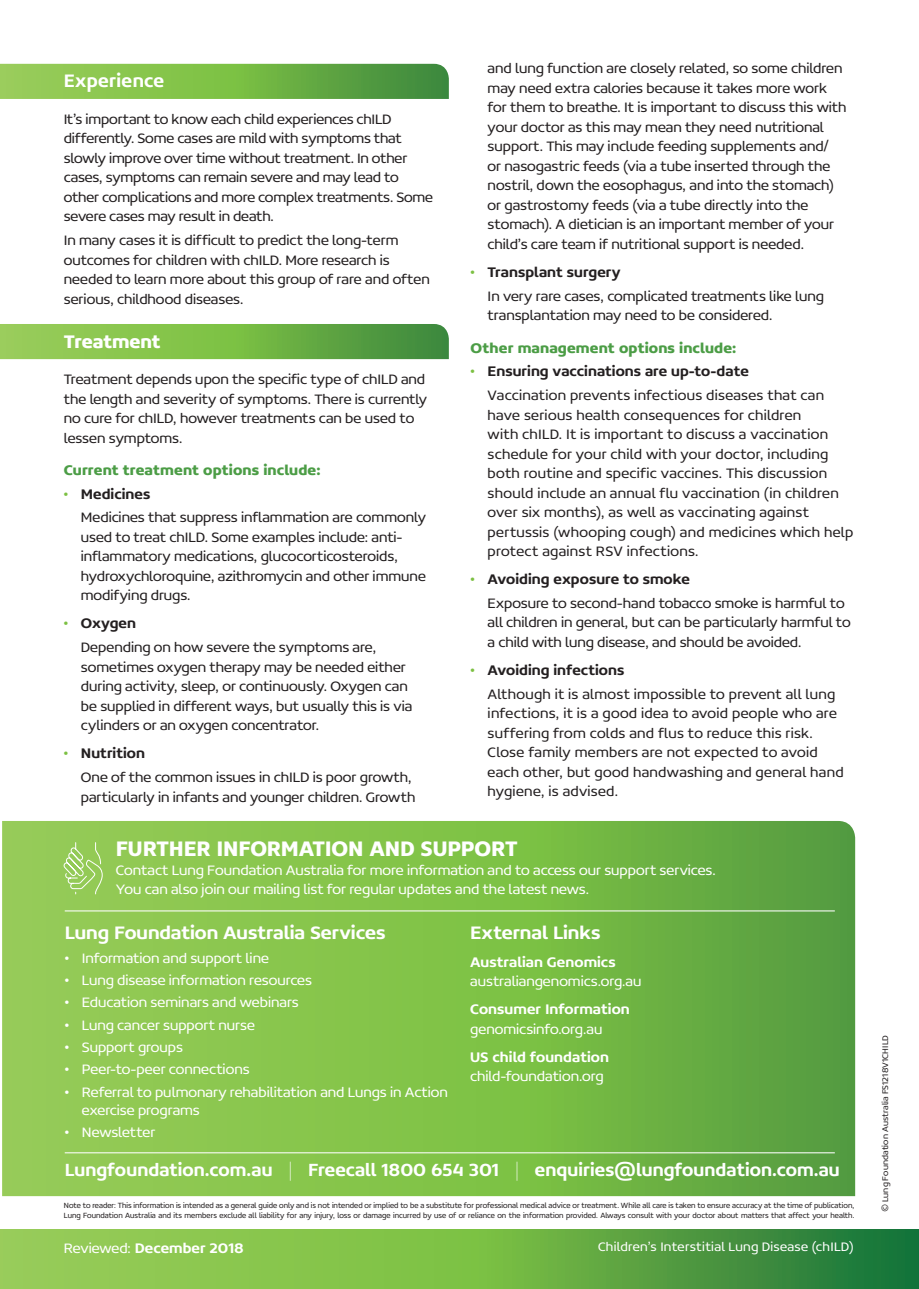
<style>
.page{position:relative;width:919px;height:1289px;background:#fff}
.page>*{position:absolute;margin:0;border:0;box-sizing:border-box;transform-origin:0 0}
.t1{font:700 22.5px "Concord W00";letter-spacing:-.01em;color:#fff;scale:.95 1}
.Body_Bullet_Points{font:500 19.5px "Concord W00";color:#fff}
.Heading{font:500 19.5px "Concord W00";letter-spacing:.02em;color:#fff}
.Heading-2{font:700 19.5px "Concord W00";color:#fff}
.Heading-3{font:500 19.05px "Concord W00";letter-spacing:.005em;color:#fff}
.Body{font:300 15px/19.5px "Concord W00";color:#231f20}
.Body-2{font:300 15px/19.5px "Concord W00";letter-spacing:.02em;color:#231f20}
.Body-3{font:300 15px/18px "Concord W00";color:#fff}
.Body-4{font:500 15px "Concord W00";letter-spacing:.005em;color:#231f20}
.Paragraph_Style_1{font:300 15px/19.5px "Concord W00";color:#fff}
.Body-5{font:700 15px "Concord W00";letter-spacing:.005em;color:#4c9d46}
.Paragraph_Style_1-2{font:500 15px/19.5px "Concord W00";letter-spacing:.005em;color:#fff}
.Body-6{font:500 15px "Concord W00";letter-spacing:.005em;color:#fff}
.t2{font:300 13.5px "Concord W00";letter-spacing:.02em;color:#fff}
.Body-7{font:300 9px "Concord W00";letter-spacing:.015em;color:#231f20}
.t3{font:300 8.25px/10.5px "Concord W00";letter-spacing:.005em;color:#231f20;scale:.95 1}
.s1{font-weight:300;color:#7cc042}
.s2{font-weight:500}
.s3{font-weight:300}
.s4{font-weight:100}
</style>
<div class="page">
<svg style="left:0;top:1229px;width:918px;height:59px;background:#6bb047"></svg>
<svg style="left:2px;top:821px;width:853px;height:375px;background:#7cbc49"></svg>
<hr style="left:65px;top:910px;width:769px;height:1px;background:#fff">
<svg style="left:63px;top:841px;width:40px;height:53px;background:#a2d16e"></svg>
<svg style="left:0;top:64px;width:449px;height:35px;background:#74b549"></svg>
<svg style="left:0;top:324px;width:449px;height:35px;background:#74b549"></svg>
<hr style="left:65px;top:1152px;width:769px;height:1px;background:#fff">
<p class="Heading" style="left:64px;top:69px;width:102px">Experience</p>
<p class="Body" style="left:64px;top:109px;width:371px">It’s important to know each child experiences chILD differently. Some cases are mild with symptoms that slowly improve over time without treatment. In other cases, symptoms can remain severe and may lead to other complications and more complex treatments. Some severe cases may result in death.</p>
<p class="Body" style="left:64px;top:230px;width:367px">In many cases it is difficult to predict the long-term outcomes for children with chILD. More research is needed to learn more about this group of rare and often serious, childhood diseases.</p>
<p class="Heading-2" style="left:64px;top:329px;width:98px">Treatment</p>
<p class="Body" style="left:64px;top:369px;width:365px">Treatment depends upon the specific type of chILD and the length and severity of symptoms. There is currently no cure for chILD, however treatments can be used to lessen symptoms.</p>
<p class="Body-5" style="left:64px;top:460px;width:258px">Current treatment options include:</p>
<p class="Body-4" style="left:64px;top:484px;width:88px"><span class="s1">•</span> Medicines</p>
<p class="Body" style="left:81px;top:507px;width:346px">Medicines that suppress inflammation are commonly used to treat chILD. Some examples include: anti&shy;inflammatory medications, glucocorticosteroids, hydroxychloroquine, azithromycin and other immune modifying drugs.</p>
<p class="Body-4" style="left:64px;top:614px;width:74px"><span class="s1">•</span> Oxygen</p>
<p class="Body" style="left:81px;top:637px;width:333px">Depending on how severe the symptoms are, sometimes oxygen therapy may be needed either during activity, sleep, or continuously. Oxygen can be supplied in different ways, but usually this is via cylinders or an oxygen concentrator.</p>
<p class="Body-4" style="left:64px;top:744px;width:83px"><span class="s1">•</span> Nutrition</p>
<p class="Body" style="left:81px;top:767px;width:336px">One of the common issues in chILD is poor growth, particularly in infants and younger children. Growth</p>
<p class="Body" style="left:487px;top:59px;width:360px">and lung function are closely related, so some children may need extra calories because it takes more work for them to breathe. It is important to discuss this with your doctor as this may mean they need nutritional support. This may include feeding supplements and/<br>or nasogastric feeds (via a tube inserted through the nostril, down the eosophagus, and into the stomach) or gastrostomy feeds (via a tube directly into the stomach). A dietician is an important member of your child’s care team if nutritional support is needed.</p>
<p class="Body-4" style="left:470px;top:263px;width:151px"><span class="s1">•</span> Transplant surgery</p>
<p class="Body" style="left:487px;top:286px;width:337px">In very rare cases, complicated treatments like lung transplantation may need to be considered.</p>
<p class="Body-5" style="left:470px;top:338px;width:267px">Other management options include:</p>
<p class="Body-4" style="left:470px;top:362px;width:280px"><span class="s1">•</span> Ensuring vaccinations are up-to-date</p>
<p class="Body-2" style="left:487px;top:385px;width:367px">Vaccination prevents infectious diseases that can have serious health consequences for children<br>with chILD. It is important to discuss a vaccination schedule for your child with your doctor, including both routine and specific vaccines. This discussion should include an annual flu vaccination (in children over six months), as well as vaccinating against pertussis (whooping cough) and medicines which help protect against RSV infections.</p>
<p class="Body-4" style="left:470px;top:570px;width:221px"><span class="s1">•</span> Avoiding exposure to smoke</p>
<p class="Body" style="left:487px;top:593px;width:364px">Exposure to second-hand tobacco smoke is harmful to all children in general, but can be particularly harmful to a child with lung disease, and should be avoided.</p>
<p class="Body-4" style="left:470px;top:661px;width:155px"><span class="s1">•</span> Avoiding infections</p>
<p class="Body-2" style="left:487px;top:684px;width:357px">Although it is almost impossible to prevent all lung infections, it is a good idea to avoid people who are suffering from colds and flus to reduce this risk.<br>Close family members are not expected to avoid each other, but good handwashing and general hand hygiene, is advised.</p>
<p class="t1" style="left:116px;top:835px;width:424px">FURTHER INFORMATION AND SUPPORT</p>
<p class="Body-3" style="left:116px;top:860px;width:601px;line-height:19.5px">Contact Lung Foundation Australia for more information and to access our support services.<br>You can also join our mailing list for regular updates and the latest news.</p>
<p class="Body_Bullet_Points" style="left:65px;top:920px;width:322px">Lung Foundation Australia Services</p>
<p class="Body-3" style="left:65px;top:948px;width:206px">• Information and support line</p>
<p class="Body-3" style="left:65px;top:971px;width:249px">• Lung disease information resources</p>
<p class="Body-3" style="left:65px;top:993px;width:235px">• Education seminars and webinars</p>
<p class="Body-3" style="left:65px;top:1015px;width:191px">• Lung cancer support nurse</p>
<p class="Body-3" style="left:65px;top:1037px;width:120px">• Support groups</p>
<p class="Body-3" style="left:65px;top:1060px;width:186px">• Peer-to-peer connections</p>
<p class="Body-3" style="left:82px;top:1082px;width:367px;text-indent:-17px">• Referral to pulmonary rehabilitation and Lungs in Action exercise programs</p>
<p class="Body-3" style="left:65px;top:1122px;width:92px">• Newsletter</p>
<p class="Body_Bullet_Points" style="left:470px;top:920px;width:132px">External Links</p>
<p class="Paragraph_Style_1" style="left:470px;top:951px;width:173px"><span class="s2">Australian Genomics </span>australiangenomics.org.au</p>
<p class="Paragraph_Style_1-2" style="left:470px;top:999px;width:161px">Consumer Information <span class="s3">genomicsinfo.org.au</span></p>
<p class="Paragraph_Style_1" style="left:470px;top:1046px;width:140px"><span class="s2">US child foundation </span>child-foundation.org</p>
<p class="Heading-3" style="left:65px;top:1158px;width:776px">Lungfoundation.com.au <span class="s4">|</span> Freecall 1800 654 301 <span class="s4">|</span> enquiries@lungfoundation.com.au</p>
<p class="t3" style="left:64px;top:1199px;width:833px">Note to reader: This information is intended as a general guide only and is not intended or implied to be a substitute for professional medical advice or treatment. While all care is taken to ensure accuracy at the time of publication,<br>Lung Foundation Australia and its members exclude all liability for any injury, loss or damage incurred by use of or reliance on the information provided. Always consult with your doctor about matters that affect your health.</p>
<p class="Body-6" style="left:64px;top:1238px;width:181px"><span class="s3">Reviewed:</span> December 2018</p>
<p class="t2" style="left:598px;top:1238px;width:257px">Children’s Interstitial Lung Disease (chILD)</p>
<p class="Body-7" style="left:879px;top:1212px;width:178px;rotate:-90deg">© Lung Foundation Australia FS1218V1CHILD</p>
</div>
